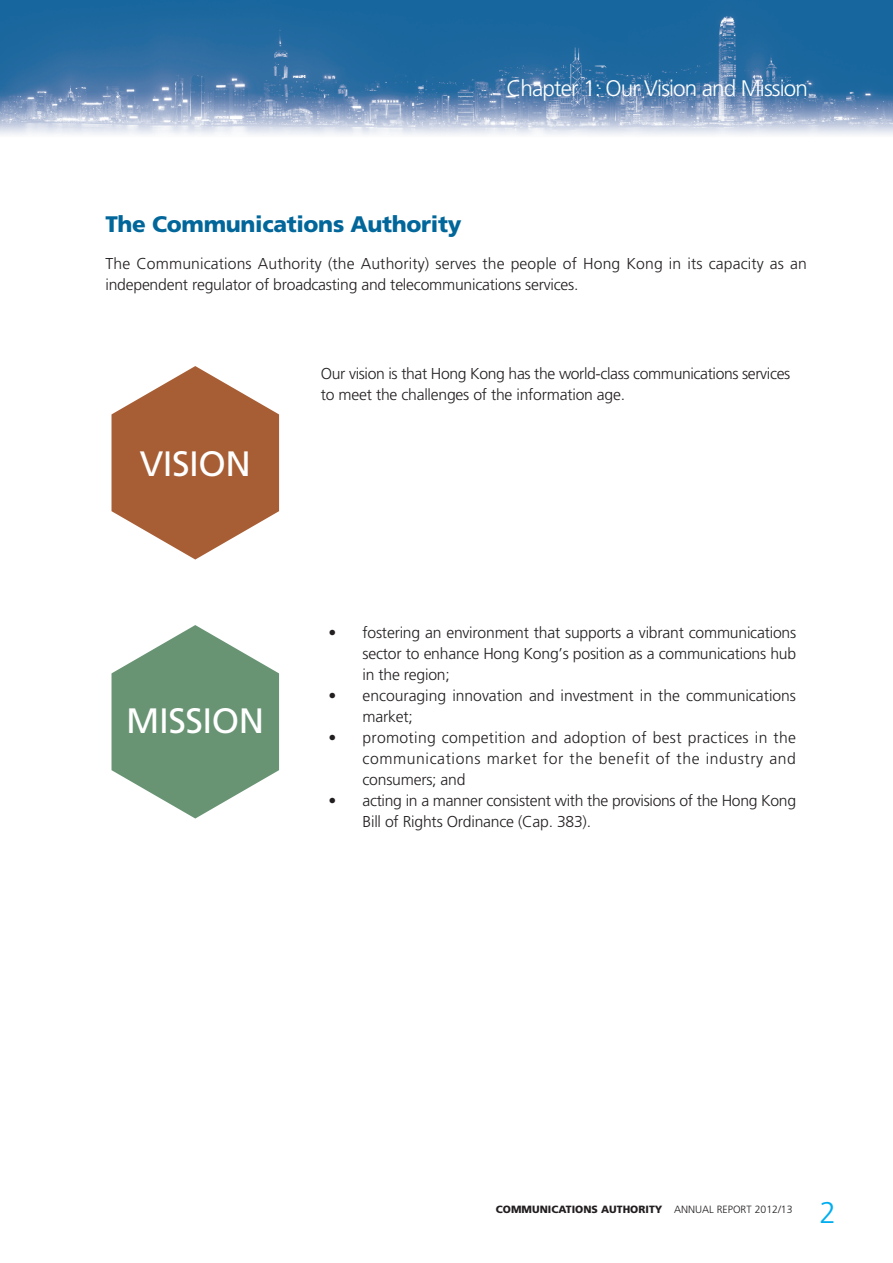
<style>
.page{position:relative;width:893px;height:1263px;background:#fff}
.page>*{position:absolute;margin:0;border:0;box-sizing:border-box;transform-origin:0 0}
.t1{font:35.25px "Frutiger";letter-spacing:-.015em;color:#fff}
.t2{font:300 30px "Frutiger";color:#00aeef}
.t3{font:300 22.5px "Frutiger";letter-spacing:-.04em;color:#fff}
.t4{font:900 22.5px "Frutiger";letter-spacing:-.015em;color:#01669a}
.t5{font:300 15.75px/21px "Frutiger";letter-spacing:-.015em;color:#231f20}
.t6{font:300 15.75px/21px "Frutiger";letter-spacing:.01em;color:#231f20}
.t7{font:900 10.5px "Frutiger";color:#231f20}
.s1{font-weight:300}
</style>
<div class="page">
<img style="left:0;top:0;width:893px;height:135px">
<svg style="left:111px;top:366px;width:168px;height:193px"></svg>
<svg style="left:111px;top:625px;width:168px;height:193px"></svg>
<h3 class="t3" style="left:506px;top:75px;width:303px">Chapter 1: Our Vision and Mission</h3>
<h3 class="t4" style="left:105px;top:210px;width:358px">The Communications Authority</h3>
<p class="t6" style="left:105px;top:253px;width:703px">The Communications Authority (the Authority) serves the people of Hong Kong in its capacity as an independent regulator of broadcasting and telecommunications services.</p>
<p class="t1" style="left:140px;top:443px;width:113px">VISION</p>
<p class="t5" style="left:321px;top:364px;width:471px">Our vision is that Hong Kong has the world-class communications services to meet the challenges of the information age.</p>
<p class="t1" style="left:126px;top:700px;width:140px">MISSION</p>
<p class="t5" style="left:362px;top:623px;width:435px;text-align:justify;text-indent:-34px">• fostering an environment that supports a vibrant communications sector to enhance Hong Kong’s position as a communications hub in the region;</p>
<p class="t5" style="left:362px;top:686px;width:435px;text-indent:-34px">• encouraging innovation and investment in the communications market;</p>
<p class="t5" style="left:362px;top:728px;width:435px;text-align:justify;text-indent:-34px">• promoting competition and adoption of best practices in the communications market for the benefit of the industry and consumers; and</p>
<p class="t5" style="left:362px;top:791px;width:435px;text-indent:-34px">• acting in a manner consistent with the provisions of the Hong Kong<br>Bill of Rights Ordinance (Cap. 383).</p>
<p class="t7" style="left:496px;top:1203px;width:298px">COMMUNICATIONS AUTHORITY <span class="s1">ANNUAL REPORT 2012/13</span></p>
<h2 class="t2" style="left:820px;top:1195px;width:18px">2</h2>
</div>
